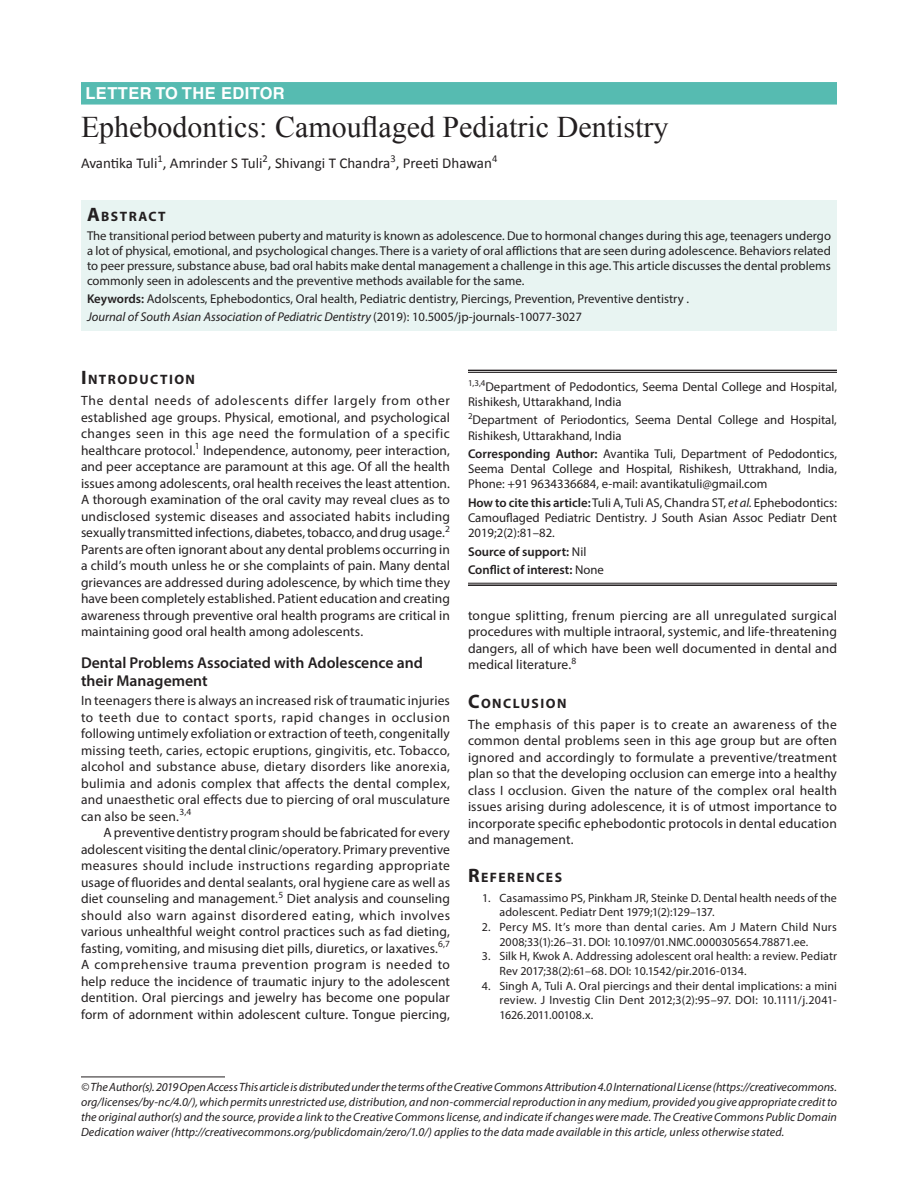
<style>
.page{position:relative;width:918px;height:1188px;background:#fff}
.page>*{position:absolute;margin:0;border:0;box-sizing:border-box;transform-origin:0 0}
.AT{font:30px "Times New Roman";color:#231f20}
.JSAAPD-ART{font:700 16.5px "Helvetica LT Std";letter-spacing:.025em;color:#fff}
.t1{font:600 15.75px/18px "Myriad Pro";color:#231f20}
.AU{font:15px "Calibri";color:#231f20}
.REF{font:700 13.65px "Myriad Pro";letter-spacing:.105em;color:#231f20}
.AB{font:700 13.65px "Myriad Pro";letter-spacing:.105em;color:#231f20}
.Para-first{font:13.5px/16.5px "Myriad Pro";letter-spacing:.01em;color:#231f20;text-align:justify}
.Para{font:13.5px/16.5px "Myriad Pro";letter-spacing:.005em;color:#231f20;text-align:justify}
.AB-Para-first{font:12.75px/15px "Myriad Pro";color:#231f20;text-align:justify}
.Cor-Para{font:12.75px/15.3px "Myriad Pro";color:#231f20;text-align:justify}
.KW{font:12.75px "Myriad Pro";color:#231f20}
.JT_DOI{font:italic 12.75px "Myriad Pro";color:#231f20}
.AF-first{font:12.75px/15.3px "Myriad Pro";color:#231f20}
.AF{font:12.75px/15.3px "Myriad Pro";color:#231f20}
.Aff-foot-last{font:600 12.75px "Myriad Pro";color:#231f20}
.Aff-foot{font:600 12.75px "Myriad Pro";color:#231f20}
.Footnote_Text{font:italic 12px/15px "Myriad Pro";letter-spacing:.005em;color:#231f20;text-align:justify}
.REF-TX{font:12px/14.7px "Myriad Pro";letter-spacing:.005em;color:#231f20}
.s1{font-size:19.5px}
.s2{font-weight:600}
.s3{font-style:normal}
.s4{font-style:italic}
.s5{font-weight:400}
</style>
<div class="page">
<div style="left:81px;top:82px;width:756px;height:23px;background:#56bbb1"></div>
<div style="left:81px;top:200px;width:756px;height:26px;background:#e8f4f2"></div>
<div style="left:81px;top:225px;width:756px;height:69px;background:#e8f4f2"></div>
<div style="left:81px;top:288px;width:756px;height:24px;background:#e8f4f2"></div>
<div style="left:81px;top:306px;width:756px;height:24px;background:#e8f4f2"></div>
<hr style="left:468px;top:370px;width:369px;height:1px;background:#231f20">
<hr style="left:468px;top:372px;width:369px;height:1px;background:#231f20">
<hr style="left:468px;top:583px;width:369px;height:1px;background:#231f20">
<hr style="left:468px;top:584px;width:369px;height:2px;background:#231f20">
<hr style="left:81px;top:1077px;width:144px;height:1px;background:#231f20">
<p class="JSAAPD-ART" style="left:86px;top:83px;width:201px">LETTER TO THE EDITOR</p>
<p class="AT" style="left:81px;top:107px;width:589px">Ephebodontics: Camouflaged Pediatric Dentistry</p>
<p class="AU" style="left:81px;top:154px;width:418px">Avantika Tuli<sup>1</sup>, Amrinder S Tuli<sup>2</sup>, Shivangi T Chandra<sup>3</sup>, Preeti Dhawan<sup>4</sup></p>
<p class="AB" style="left:87px;top:207px;width:80px"><span class="s1">A</span>BSTRACT</p>
<p class="AB-Para-first" style="left:87px;top:228px;width:746px">The transitional period between puberty and maturity is known as adolescence. Due to hormonal changes during this age, teenagers undergo a lot of physical, emotional, and psychological changes. There is a variety of oral afflictions that are seen during adolescence. Behaviors related to peer pressure, substance abuse, bad oral habits make dental management a challenge in this age. This article discusses the dental problems commonly seen in adolescents and the preventive methods available for the same.</p>
<p class="KW" style="left:87px;top:291px;width:604px"><span class="s2">Keywords:</span> Adolscents, Ephebodontics, Oral health, Pediatric dentistry, Piercings, Prevention, Preventive dentistry .</p>
<p class="JT_DOI" style="left:87px;top:309px;width:497px">Journal of South Asian Association of Pediatric Dentistry <span class="s3">(2019): 10.5005/jp-journals-10077-3027</span></p>
<h1 class="REF" style="left:81px;top:371px;width:116px"><span class="s1">I</span>NTRODUCTION</h1>
<p class="Para-first" style="left:81px;top:392px;width:371px">The dental needs of adolescents differ largely from other established age groups. Physical, emotional, and psychological changes seen in this age need the formulation of a specific healthcare protocol.<sup>1</sup> Independence, autonomy, peer interaction, and peer acceptance are paramount at this age. Of all the health issues among adolescents, oral health receives the least attention.<br>A thorough examination of the oral cavity may reveal clues as to undisclosed systemic diseases and associated habits including sexually transmitted infections, diabetes, tobacco, and drug usage.<sup>2<br></sup>Parents are often ignorant about any dental problems occurring in a child’s mouth unless he or she complaints of pain. Many dental grievances are addressed during adolescence, by which time they have been completely established. Patient education and creating awareness through preventive oral health programs are critical in maintaining good oral health among adolescents.</p>
<h2 class="t1" style="left:81px;top:653px;width:343px">Dental Problems Associated with Adolescence and their Management</h2>
<p class="Para-first" style="left:81px;top:692px;width:371px">In teenagers there is always an increased risk of traumatic injuries to teeth due to contact sports, rapid changes in occlusion following untimely exfoliation or extraction of teeth, congenitally missing teeth, caries, ectopic eruptions, gingivitis, etc. Tobacco, alcohol and substance abuse, dietary disorders like anorexia, bulimia and adonis complex that affects the dental complex, and unaesthetic oral effects due to piercing of oral musculature can also be seen.<sup>3,4</sup></p>
<p class="Para" style="left:81px;top:824px;width:371px;text-indent:22px">A preventive dentistry program should be fabricated for every adolescent visiting the dental clinic/operatory. Primary preventive measures should include instructions regarding appropriate usage of fluorides and dental sealants, oral hygiene care as well as diet counseling and management.<sup>5</sup> Diet analysis and counseling should also warn against disordered eating, which involves various unhealthful weight control practices such as fad dieting, fasting, vomiting, and misusing diet pills, diuretics, or laxatives.<sup>6,7<br></sup>A comprehensive trauma prevention program is needed to help reduce the incidence of traumatic injury to the adolescent dentition. Oral piercings and jewelry has become one popular form of adornment within adolescent culture. Tongue piercing,</p>
<p class="AF-first" style="left:468px;top:379px;width:371px"><sup>1,3,4</sup>Department of Pedodontics, Seema Dental College and Hospital,<br>Rishikesh, Uttarakhand, India</p>
<p class="AF" style="left:468px;top:412px;width:370px"><sup>2</sup>Department of Periodontics, Seema Dental College and Hospital,<br>Rishikesh, Uttarakhand, India</p>
<p class="Cor-Para" style="left:468px;top:446px;width:370px"><span class="s2">Corresponding Author:</span> Avantika Tuli, Department of Pedodontics, Seema Dental College and Hospital, Rishikesh, Uttrakhand, India, Phone: +91 9634336684, e-mail: avantikatuli@gmail.com</p>
<p class="Cor-Para" style="left:468px;top:495px;width:371px"><span class="s2">How to cite this article:</span> Tuli A, Tuli AS, Chandra ST, <span class="s4">et al.</span> Ephebodontics:<br>Camouflaged Pediatric Dentistry. J South Asian Assoc Pediatr Dent 2019;2(2):81–82.</p>
<p class="Aff-foot" style="left:468px;top:543px;width:120px">Source of support: <span class="s5">Nil</span></p>
<p class="Aff-foot-last" style="left:468px;top:562px;width:137px">Conflict of interest: <span class="s5">None</span></p>
<p class="Para" style="left:468px;top:607px;width:371px">tongue splitting, frenum piercing are all unregulated surgical procedures with multiple intraoral, systemic, and life-threatening dangers, all of which have been well documented in dental and medical literature.<sup>8</sup></p>
<h1 class="REF" style="left:468px;top:694px;width:100px"><span class="s1">C</span>ONCLUSION</h1>
<p class="Para-first" style="left:468px;top:716px;width:371px">The emphasis of this paper is to create an awareness of the common dental problems seen in this age group but are often ignored and accordingly to formulate a preventive/treatment plan so that the developing occlusion can emerge into a healthy class I occlusion. Given the nature of the complex oral health issues arising during adolescence, it is of utmost importance to incorporate specific ephebodontic protocols in dental education and management.</p>
<p class="REF" style="left:468px;top:869px;width:96px"><span class="s1">R</span>EFERENCES</p>
<p class="REF-TX" style="left:500px;top:890px;width:339px;text-indent:-17px">1. Casamassimo PS, Pinkham JR, Steinke D. Dental health needs of the adolescent. Pediatr Dent 1979;1(2):129–137.</p>
<p class="REF-TX" style="left:500px;top:919px;width:339px;text-indent:-18px">2. Percy MS. It’s more than dental caries. Am J Matern Child Nurs<br>2008;33(1):26–31. DOI: 10.1097/01.NMC.0000305654.78871.ee.</p>
<p class="REF-TX" style="left:500px;top:949px;width:339px;text-indent:-18px">3. Silk H, Kwok A. Addressing adolescent oral health: a review. Pediatr<br>Rev 2017;38(2):61–68. DOI: 10.1542/pir.2016-0134.</p>
<p class="REF-TX" style="left:500px;top:978px;width:339px;text-align:justify;text-indent:-18px">4. Singh A, Tuli A. Oral piercings and their dental implications: a mini review. J Investig Clin Dent 2012;3(2):95–97. DOI: 10.1111/j.2041- 1626.2011.00108.x.</p>
<p class="Footnote_Text" style="left:81px;top:1079px;width:758px">© The Author(s). 2019 Open Access This article is distributed under the terms of the Creative Commons Attribution 4.0 International License (https://creativecommons. org/licenses/by-nc/4.0/), which permits unrestricted use, distribution, and non-commercial reproduction in any medium, provided you give appropriate credit to the original author(s) and the source, provide a link to the Creative Commons license, and indicate if changes were made. The Creative Commons Public Domain Dedication waiver (http://creativecommons.org/publicdomain/zero/1.0/) applies to the data made available in this article, unless otherwise stated.</p>
</div>
